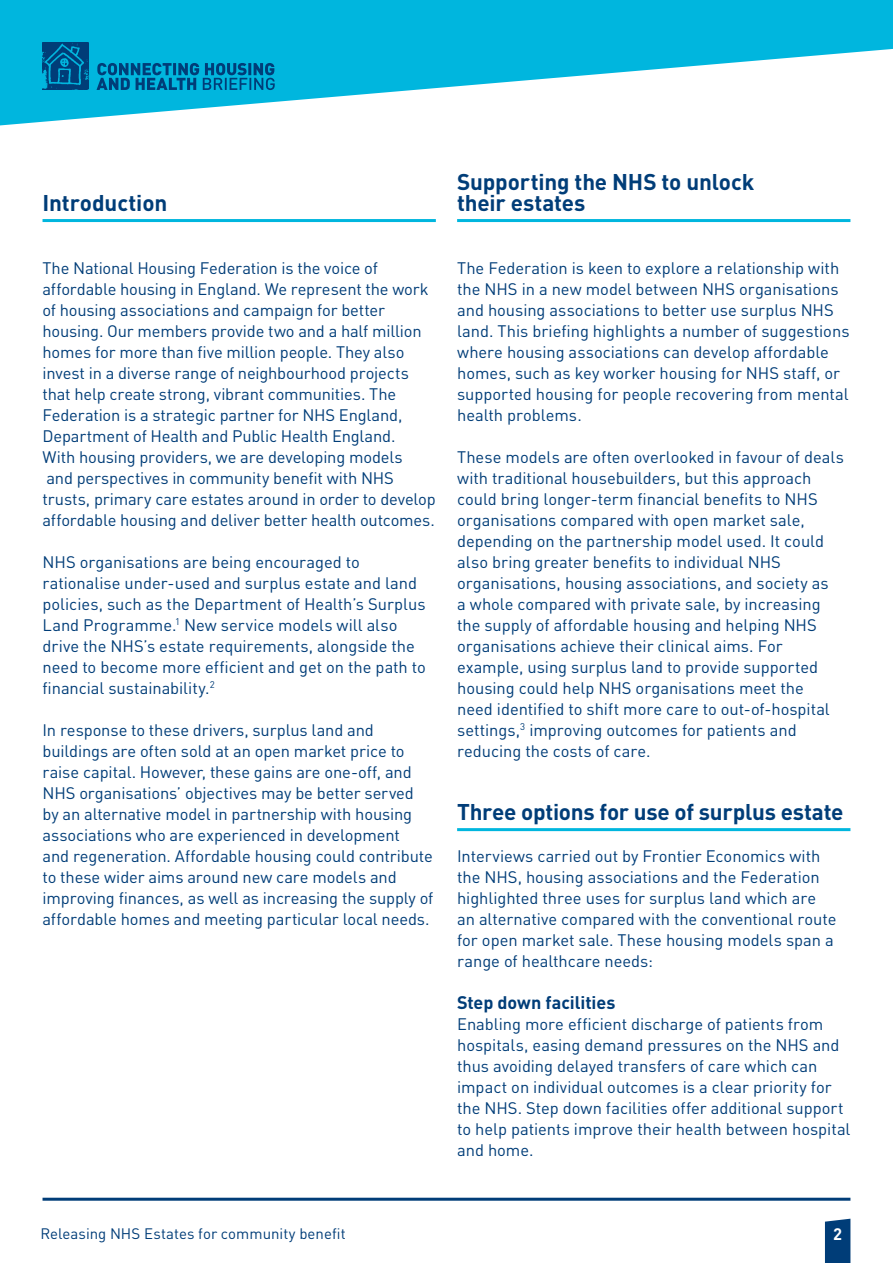
<style>
.page{position:relative;width:893px;height:1263px;background:#fff}
.page>*{position:absolute;margin:0;border:0;box-sizing:border-box;transform-origin:0 0}
.t1{font:700 22.5px "DIN";letter-spacing:-.01em;color:#003d78}
.t2{font:700 18px "DIN";letter-spacing:-.005em;color:#003d78}
.t3{font:16.5px/21px "DIN";letter-spacing:-.005em;color:#003d78}
.t4{font:700 16.5px "DIN";color:#fff}
.t5{font:15px "DIN";letter-spacing:.005em;color:#003d78}
</style>
<div class="page">
<hr style="left:43px;top:1198px;width:807px;height:3px;background:#003d78">
<svg style="left:825px;top:1219px;width:25px;height:44px"></svg>
<svg style="left:0;top:0;width:893px;height:125px;fill:#00b6de"></svg>
<img style="left:43px;top:43px;width:46px;height:47px">
<svg style="left:97px;top:63px;width:178px;height:27px"></svg>
<hr style="left:457px;top:828px;width:393px;height:3px;background:#00b6de">
<hr style="left:457px;top:219px;width:393px;height:3px;background:#00b6de">
<hr style="left:43px;top:219px;width:393px;height:3px;background:#00b6de">
<h1 class="t1" style="left:457px;top:167px;width:299px">Supporting the NHS to unlock</h1>
<h1 class="t1" style="left:43px;top:188px;width:126px">Introduction</h1>
<h1 class="t1" style="left:457px;top:188px;width:130px">their estates</h1>
<p class="t3" style="left:43px;top:257px;width:395px">The National Housing Federation is the voice of affordable housing in England. We represent the work of housing associations and campaign for better housing. Our members provide two and a half million homes for more than five million people. They also invest in a diverse range of neighbourhood projects that help create strong, vibrant communities. The Federation is a strategic partner for NHS England, Department of Health and Public Health England.<br>With housing providers, we are developing models<br>and perspectives in community benefit with NHS trusts, primary care estates around in order to develop affordable housing and deliver better health outcomes.</p>
<p class="t3" style="left:43px;top:551px;width:385px">NHS organisations are being encouraged to rationalise under-used and surplus estate and land policies, such as the Department of Health’s Surplus Land Programme.<sup>1</sup> New service models will also drive the NHS’s estate requirements, alongside the need to become more efficient and get on the path to financial sustainability.<sup>2</sup></p>
<p class="t3" style="left:43px;top:719px;width:392px">In response to these drivers, surplus land and buildings are often sold at an open market price to raise capital. However, these gains are one-off, and NHS organisations’ objectives may be better served by an alternative model in partnership with housing associations who are experienced in development<br>and regeneration. Affordable housing could contribute to these wider aims around new care models and improving finances, as well as increasing the supply of affordable homes and meeting particular local needs.</p>
<p class="t3" style="left:457px;top:257px;width:394px">The Federation is keen to explore a relationship with the NHS in a new model between NHS organisations and housing associations to better use surplus NHS land. This briefing highlights a number of suggestions where housing associations can develop affordable homes, such as key worker housing for NHS staff, or supported housing for people recovering from mental health problems.</p>
<p class="t3" style="left:457px;top:446px;width:388px">These models are often overlooked in favour of deals with traditional housebuilders, but this approach could bring longer-term financial benefits to NHS organisations compared with open market sale, depending on the partnership model used. It could also bring greater benefits to individual NHS organisations, housing associations, and society as<br>a whole compared with private sale, by increasing the supply of affordable housing and helping NHS organisations achieve their clinical aims. For example, using surplus land to provide supported housing could help NHS organisations meet the<br>need identified to shift more care to out-of-hospital settings,<sup>3</sup> improving outcomes for patients and reducing the costs of care.</p>
<h1 class="t1" style="left:457px;top:797px;width:388px">Three options for use of surplus estate</h1>
<p class="t3" style="left:457px;top:845px;width:381px">Interviews carried out by Frontier Economics with the NHS, housing associations and the Federation highlighted three uses for surplus land which are an alternative compared with the conventional route for open market sale. These housing models span a range of healthcare needs:</p>
<p class="t2" style="left:457px;top:990px;width:160px">Step down facilities</p>
<p class="t3" style="left:457px;top:1013px;width:395px">Enabling more efficient discharge of patients from hospitals, easing demand pressures on the NHS and thus avoiding delayed transfers of care which can impact on individual outcomes is a clear priority for the NHS. Step down facilities offer additional support to help patients improve their health between hospital and home.</p>
<p class="t5" style="left:40px;top:1224px;width:307px">Releasing NHS Estates for community benefit</p>
<p class="t4" style="left:833px;top:1223px;width:10px">2</p>
</div>
